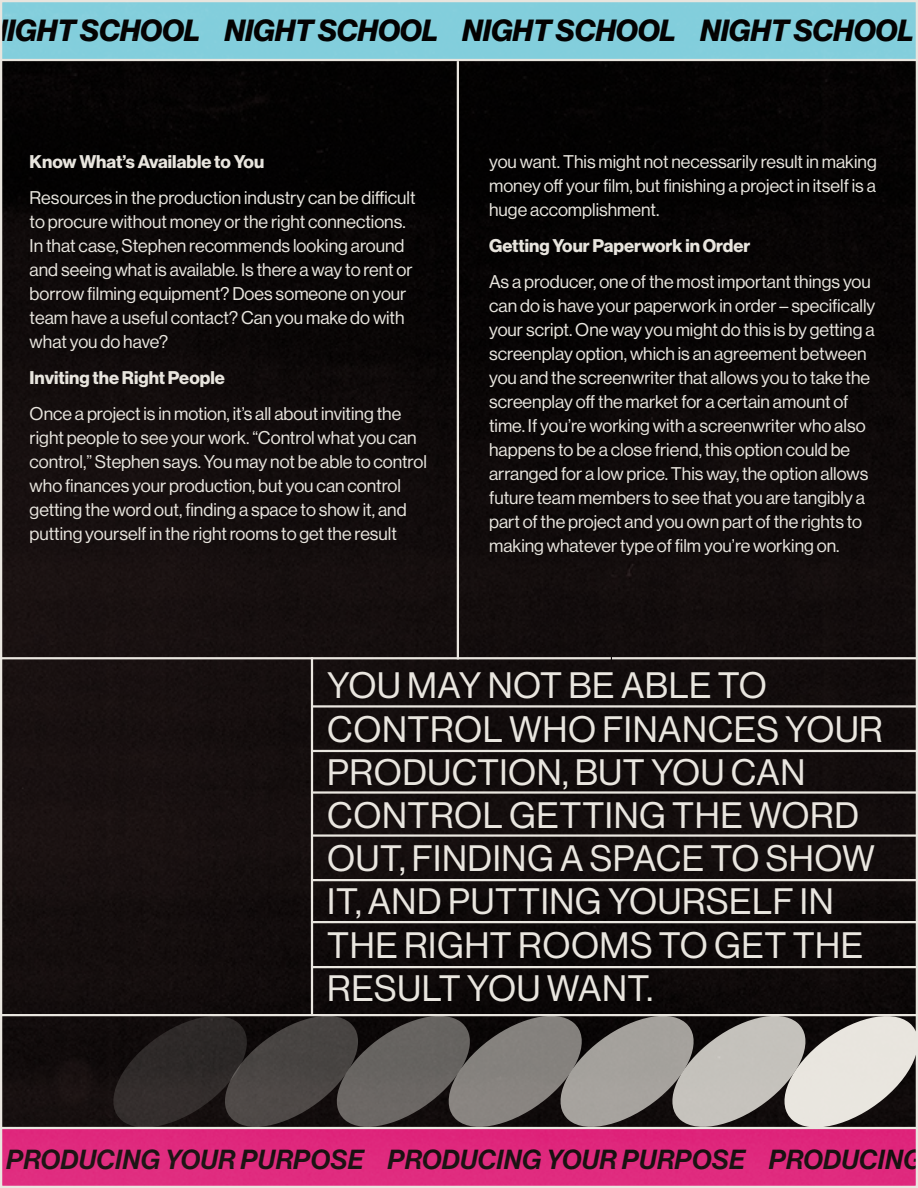
<style>
.page{position:relative;width:918px;height:1188px;background:#fff}
.page>*{position:absolute;margin:0;border:0;box-sizing:border-box;transform-origin:0 0}
.t1{font:36px/43.2px "N Haas Grotesk DS Pro 55 Rg";letter-spacing:.015em;color:#e8e5de}
.t2{font:30px "N Haas Grotesk DS Pro 76 Bd It";color:#000}
.t3{font:27px "N Haas Grotesk DS Pro 66 Md It";letter-spacing:.015em;color:#000}
.t4{font:18px/24px "N Haas Grotesk DS Pro 55 Rg";color:#e8e5de}
.t5{font:18px "N Haas Grotesk DS Pro 75 Bd";color:#e8e5de}
</style>
<div class="page">
<img style="left:0;top:0;width:918px;height:1188px">
<h2 class="t2" style="left:7px;top:13px;width:908px">IGHT SCHOOL NIGHT SCHOOL NIGHT SCHOOL NIGHT SCHOOL</h2>
<p class="t5" style="left:30px;top:151px;width:236px">Know What’s Available to You</p>
<p class="t4" style="left:30px;top:186px;width:388px">Resources in the production industry can be difficult to procure without money or the right connections.<br>In that case, Stephen recommends looking around and seeing what is available. Is there a way to rent or borrow filming equipment? Does someone on your team have a useful contact? Can you make do with what you do have?</p>
<p class="t5" style="left:30px;top:367px;width:197px">Inviting the Right People</p>
<p class="t4" style="left:30px;top:402px;width:399px">Once a project is in motion, it’s all about inviting the right people to see your work. “Control what you can control,” Stephen says. You may not be able to control who finances your production, but you can control getting the word out, finding a space to show it, and putting yourself in the right rooms to get the result</p>
<p class="t4" style="left:489px;top:150px;width:389px;text-align:justify">you want. This might not necessarily result in making money off your film, but finishing a project in itself is a huge accomplishment.</p>
<p class="t5" style="left:489px;top:235px;width:263px">Getting Your Paperwork in Order</p>
<p class="t4" style="left:489px;top:270px;width:388px">As a producer, one of the most important things you can do is have your paperwork in order – specifically your script. One way you might do this is by getting a screenplay option, which is an agreement between you and the screenwriter that allows you to take the screenplay off the market for a certain amount of time. If you’re working with a screenwriter who also happens to be a close friend, this option could be arranged for a low price. This way, the option allows future team members to see that you are tangibly a part of the project and you own part of the rights to making whatever type of film you’re working on.</p>
<p class="t1" style="left:327px;top:664px;width:557px">YOU MAY NOT BE ABLE TO<br>CONTROL WHO FINANCES YOUR<br>PRODUCTION, BUT YOU CAN<br>CONTROL GETTING THE WORD<br>OUT, FINDING A SPACE TO SHOW<br>IT, AND PUTTING YOURSELF IN<br>THE RIGHT ROOMS TO GET THE<br>RESULT YOU WANT.</p>
<p class="t3" style="left:6px;top:1144px;width:918px">PRODUCING YOUR PURPOSE PRODUCING YOUR PURPOSE PRODUCING</p>
</div>
